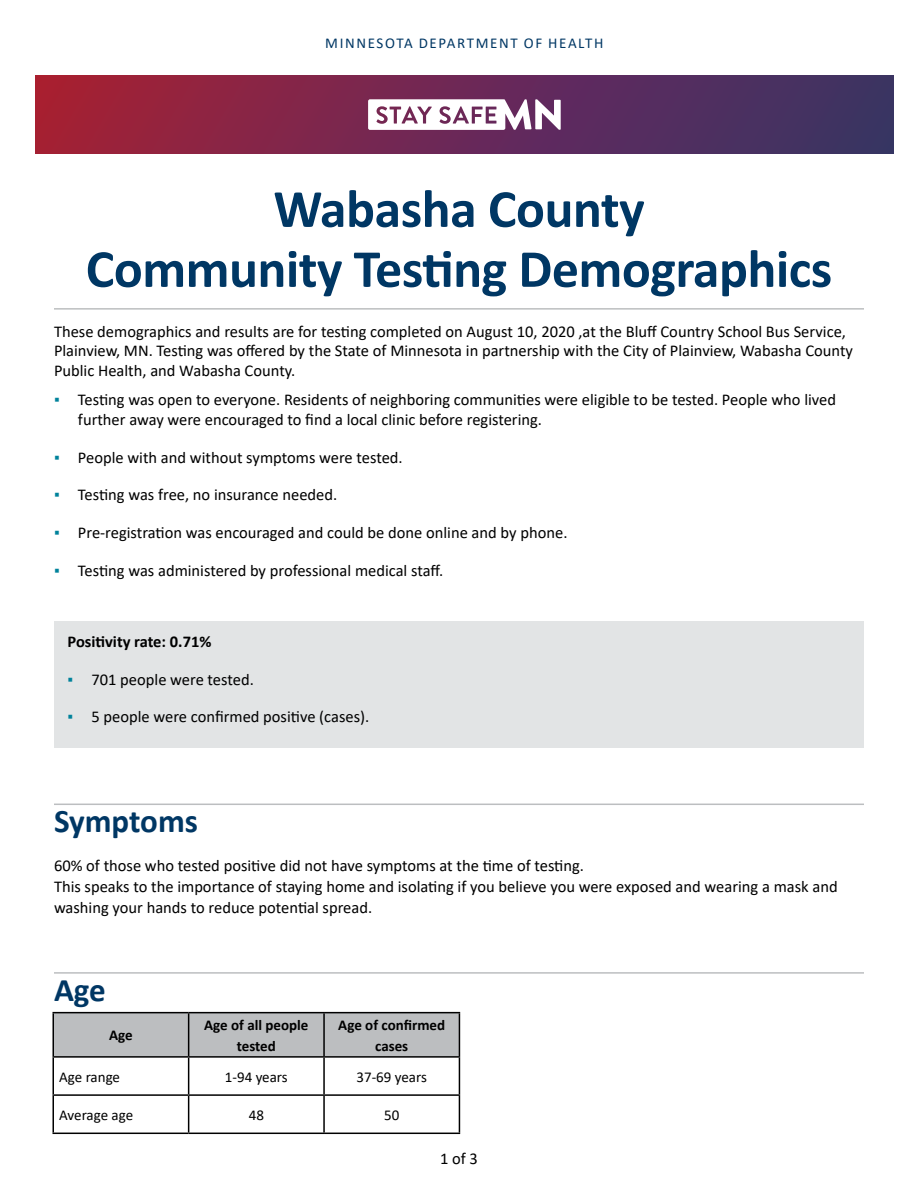
<style>
.page{position:relative;width:918px;height:1188px;background:#fff}
.page>*{position:absolute;margin:0;border:0;box-sizing:border-box;transform-origin:0 0}
.Title_H1{font:700 54px/60px "Calibri";letter-spacing:-.01em;color:#003764;text-align:center}
.Heading_H2{font:700 33px "Calibri";color:#003764}
.Heading_H2-2{font:16.5px/19.8px "Calibri";color:#000}
.Normal_Body__P{font:16.5px/21px "Calibri";color:#000}
.Normal_Body__P-2{font:700 16.5px "Calibri";color:#000}
.Table_Body{font:700 15px/21px "Calibri";color:#000;text-align:center}
.Table_Body-2{font:15px "Calibri";color:#000}
.t1{font:15px "Calibri";letter-spacing:.11em;color:#003764}
.s1{color:#00829b}
</style>
<div class="page">
<div style="left:54px;top:621px;width:810px;height:127px;background:#e2e4e5"></div>
<svg style="left:35px;top:76px;width:859px;height:77px;background:#6d2951"></svg>
<svg style="left:368px;top:99px;width:193px;height:31px"></svg>
<hr style="left:54px;top:308px;width:810px;height:2px;background:#bcbec0">
<hr style="left:54px;top:804px;width:810px;height:1px;background:#bcbec0">
<hr style="left:54px;top:972px;width:810px;height:2px;background:#bcbec0">
<div style="left:54px;top:1013px;width:405px;height:43px;background:#bcbec0"></div>
<hr style="left:52px;top:1012px;width:137px;height:1px;background:#000">
<hr style="left:52px;top:1013px;width:2px;height:43px;background:#000">
<hr style="left:189px;top:1012px;width:135px;height:1px;background:#000">
<hr style="left:188px;top:1013px;width:1px;height:43px;background:#000">
<hr style="left:324px;top:1012px;width:136px;height:1px;background:#000">
<hr style="left:323px;top:1013px;width:2px;height:43px;background:#000">
<hr style="left:459px;top:1013px;width:1px;height:43px;background:#000">
<hr style="left:52px;top:1056px;width:137px;height:2px;background:#000">
<hr style="left:52px;top:1058px;width:2px;height:36px;background:#000">
<hr style="left:189px;top:1056px;width:135px;height:2px;background:#000">
<hr style="left:188px;top:1058px;width:1px;height:36px;background:#000">
<hr style="left:324px;top:1056px;width:136px;height:2px;background:#000">
<hr style="left:323px;top:1058px;width:2px;height:36px;background:#000">
<hr style="left:459px;top:1058px;width:1px;height:36px;background:#000">
<hr style="left:52px;top:1094px;width:137px;height:2px;background:#000">
<hr style="left:52px;top:1096px;width:2px;height:37px;background:#000">
<hr style="left:189px;top:1094px;width:135px;height:2px;background:#000">
<hr style="left:188px;top:1096px;width:1px;height:37px;background:#000">
<hr style="left:324px;top:1094px;width:136px;height:2px;background:#000">
<hr style="left:323px;top:1096px;width:2px;height:37px;background:#000">
<hr style="left:459px;top:1096px;width:1px;height:37px;background:#000">
<hr style="left:52px;top:1133px;width:137px;height:1px;background:#000">
<hr style="left:189px;top:1133px;width:135px;height:1px;background:#000">
<hr style="left:324px;top:1133px;width:136px;height:1px;background:#000">
<p class="t1" style="left:325px;top:33px;width:280px">MINNESOTA DEPARTMENT OF HEALTH</p>
<h1 class="Title_H1" style="left:86px;top:178px;width:748px">Wabasha County<br>Community Testing Demographics</h1>
<h2 class="Heading_H2-2" style="left:54px;top:321px;width:801px">These demographics and results are for testing completed on August 10, 2020 ,at the Bluff Country School Bus Service,<br>Plainview, MN. Testing was offered by the State of Minnesota in partnership with the City of Plainview, Wabasha County<br>Public Health, and Wabasha County.</h2>
<p class="Heading_H2-2" style="left:78px;top:389px;width:760px;text-indent:-24px"><span class="s1">▪</span> Testing was open to everyone. Residents of neighboring communities were eligible to be tested. People who lived further away were encouraged to find a local clinic before registering.</p>
<p class="Heading_H2-2" style="left:54px;top:447px;width:350px"><span class="s1">▪</span> People with and without symptoms were tested.</p>
<p class="Heading_H2-2" style="left:54px;top:485px;width:285px"><span class="s1">▪</span> Testing was free, no insurance needed.</p>
<p class="Heading_H2-2" style="left:54px;top:522px;width:515px"><span class="s1">▪</span> Pre-registration was encouraged and could be done online and by phone.</p>
<p class="Heading_H2-2" style="left:54px;top:560px;width:391px"><span class="s1">▪</span> Testing was administered by professional medical staff.</p>
<p class="Normal_Body__P-2" style="left:68px;top:630px;width:145px">Positivity rate: 0.71%</p>
<p class="Heading_H2-2" style="left:68px;top:669px;width:188px"><span class="s1">▪</span> 701 people were tested.</p>
<p class="Heading_H2-2" style="left:68px;top:707px;width:303px"><span class="s1">▪</span> 5 people were confirmed positive (cases).</p>
<h2 class="Heading_H2" style="left:54px;top:798px;width:146px">Symptoms</h2>
<p class="Normal_Body__P" style="left:54px;top:855px;width:785px">60% of those who tested positive did not have symptoms at the time of testing.<br>This speaks to the importance of staying home and isolating if you believe you were exposed and wearing a mask and washing your hands to reduce potential spread.</p>
<h2 class="Heading_H2" style="left:54px;top:966px;width:53px">Age</h2>
<p class="Table_Body" style="left:109px;top:1025px;width:25px">Age</p>
<p class="Table_Body" style="left:204px;top:1014px;width:106px">Age of all people tested</p>
<p class="Table_Body" style="left:338px;top:1014px;width:108px">Age of confirmed cases</p>
<p class="Table_Body-2" style="left:59px;top:1066px;width:62px">Age range</p>
<p class="Table_Body-2" style="left:225px;top:1066px;width:64px">1-94 years</p>
<p class="Table_Body-2" style="left:357px;top:1066px;width:72px">37-69 years</p>
<p class="Table_Body-2" style="left:59px;top:1104px;width:75px">Average age</p>
<p class="Table_Body-2" style="left:249px;top:1104px;width:17px">48</p>
<p class="Table_Body-2" style="left:384px;top:1104px;width:17px">50</p>
<p class="Heading_H2-2" style="left:440px;top:1148px;width:39px">1 of 3</p>
</div>
